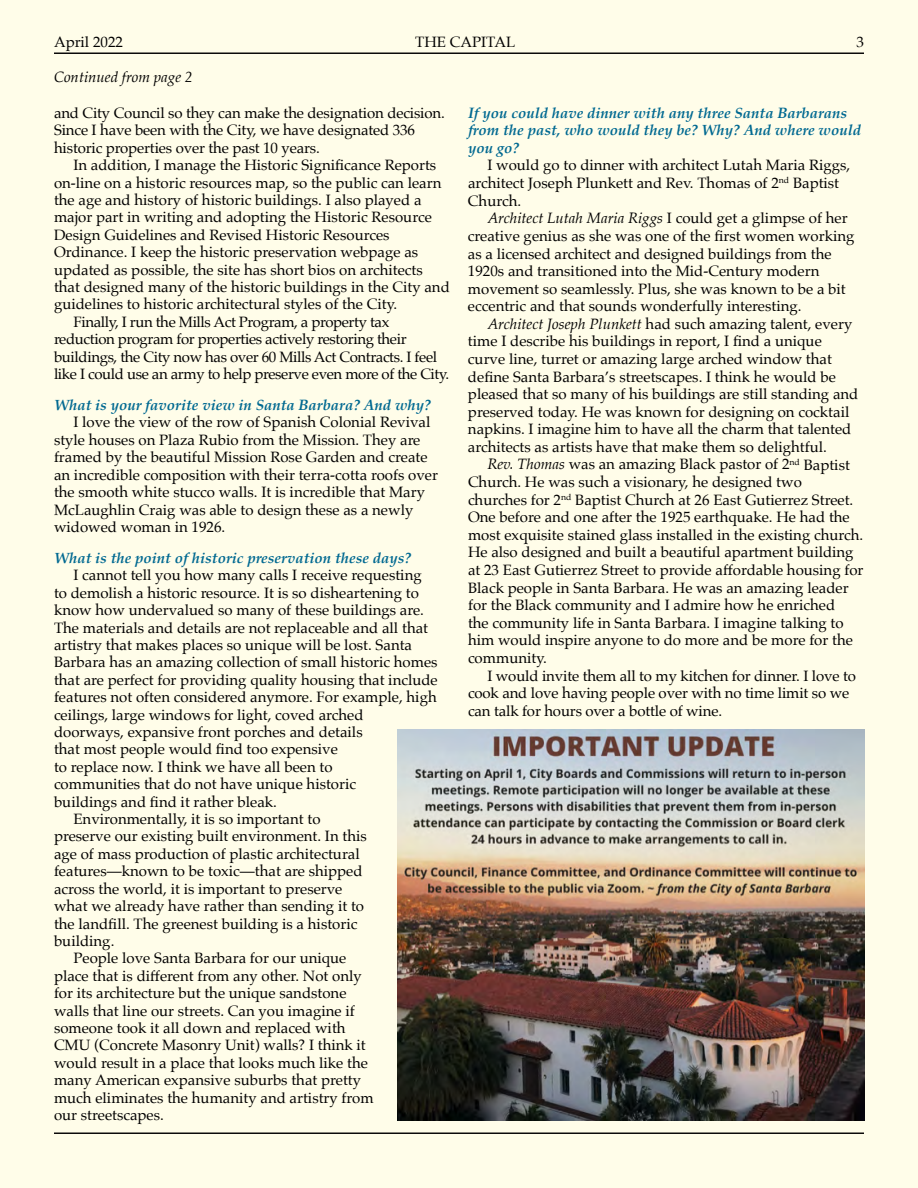
<style>
.page{position:relative;width:918px;height:1188px;background:#fffde9}
.page>*{position:absolute;margin:0;border:0;box-sizing:border-box;transform-origin:0 0}
.t1{font:15px/17.5px "Palatino";color:#000}
.t2{font:15px "Palatino";letter-spacing:-.025em;color:#000}
.t3{font:italic 700 15px/17.5px "Palatino";color:#006991}
.t4{font:italic 15px "Palatino";color:#000}
.s1{font-style:italic}
</style>
<div class="page">
<hr style="left:54px;top:1132px;width:810px;height:2px;background:#000">
<hr style="left:54px;top:52px;width:810px;height:2px;background:#000">
<img style="left:397px;top:729px;width:467px;height:392px">
<p class="t1" style="left:54px;top:33px;width:71px">April 2022</p>
<p class="t1" style="left:415px;top:33px;width:101px">THE CAPITAL</p>
<p class="t1" style="left:857px;top:33px;width:9px">3</p>
<p class="t4" style="left:54px;top:64px;width:140px">Continued from page 2</p>
<p class="t1" style="left:54px;top:104px;width:392px">and City Council so they can make the designation decision.<br>Since I have been with the City, we have designated 336 historic properties over the past 10 years.</p>
<p class="t1" style="left:73px;top:156px;width:364px">In addition, I manage the Historic Significance Reports</p>
<p class="t1" style="left:54px;top:174px;width:389px">on-line on a historic resources map, so the public can learn</p>
<p class="t1" style="left:54px;top:191px;width:369px">the age and history of historic buildings. I also played a</p>
<p class="t1" style="left:54px;top:208px;width:379px">major part in writing and adopting the Historic Resource</p>
<p class="t1" style="left:54px;top:226px;width:337px">Design Guidelines and Revised Historic Resources</p>
<p class="t1" style="left:54px;top:243px;width:366px">Ordinance. I keep the historic preservation webpage as</p>
<p class="t1" style="left:54px;top:261px;width:370px">updated as possible, the site has short bios on architects</p>
<p class="t1" style="left:54px;top:278px;width:397px">that designed many of the historic buildings in the City and</p>
<p class="t1" style="left:54px;top:295px;width:345px">guidelines to historic architectural styles of the City.</p>
<p class="t2" style="left:73px;top:309px;width:317px">Finally, I run the Mills Act Program, a property tax</p>
<p class="t2" style="left:54px;top:327px;width:354px">reduction program for properties actively restoring their</p>
<p class="t2" style="left:54px;top:344px;width:385px">buildings, the City now has over 60 Mills Act Contracts. I feel</p>
<p class="t2" style="left:54px;top:362px;width:397px">like I could use an army to help preserve even more of the City.</p>
<p class="t3" style="left:54px;top:396px;width:378px">What is your favorite view in Santa Barbara? And why?</p>
<p class="t1" style="left:54px;top:414px;width:385px;text-indent:19px">I love the view of the row of Spanish Colonial Revival style houses on Plaza Rubio from the Mission. They are framed by the beautiful Mission Rose Garden and create an incredible composition with their terra-cotta roofs over the smooth white stucco walls. It is incredible that Mary McLaughlin Craig was able to design these as a newly widowed woman in 1926.</p>
<p class="t3" style="left:54px;top:549px;width:359px">What is the point of historic preservation these days?</p>
<p class="t1" style="left:73px;top:566px;width:350px">I cannot tell you how many calls I receive requesting</p>
<p class="t1" style="left:54px;top:584px;width:366px">to demolish a historic resource. It is so disheartening to</p>
<p class="t1" style="left:54px;top:601px;width:372px">know how undervalued so many of these buildings are.</p>
<p class="t1" style="left:54px;top:619px;width:376px">The materials and details are not replaceable and all that</p>
<p class="t1" style="left:54px;top:636px;width:360px">artistry that makes places so unique will be lost. Santa</p>
<p class="t1" style="left:54px;top:653px;width:385px">Barbara has an amazing collection of small historic homes</p>
<p class="t1" style="left:54px;top:671px;width:385px">that are perfect for providing quality housing that include</p>
<p class="t1" style="left:54px;top:688px;width:384px">features not often considered anymore. For example, high</p>
<p class="t1" style="left:54px;top:706px;width:311px">ceilings, large windows for light, coved arched</p>
<p class="t1" style="left:54px;top:723px;width:310px">doorways, expansive front porches and details</p>
<p class="t1" style="left:54px;top:740px;width:285px">that most people would find too expensive</p>
<p class="t1" style="left:54px;top:758px;width:280px">to replace now. I think we have all been to</p>
<p class="t1" style="left:54px;top:775px;width:304px">communities that do not have unique historic</p>
<p class="t1" style="left:54px;top:793px;width:224px">buildings and find it rather bleak.</p>
<p class="t1" style="left:73px;top:810px;width:249px">Environmentally, it is so important to</p>
<p class="t1" style="left:54px;top:828px;width:314px">preserve our existing built environment. In this</p>
<p class="t1" style="left:54px;top:845px;width:307px">age of mass production of plastic architectural</p>
<p class="t1" style="left:54px;top:862px;width:310px">features—known to be toxic—that are shipped</p>
<p class="t1" style="left:54px;top:880px;width:290px">across the world, it is important to preserve</p>
<p class="t1" style="left:54px;top:897px;width:312px">what we already have rather than sending it to</p>
<p class="t1" style="left:54px;top:915px;width:305px">the landfill. The greenest building is a historic</p>
<p class="t1" style="left:54px;top:932px;width:62px">building.</p>
<p class="t1" style="left:73px;top:949px;width:275px">People love Santa Barbara for our unique</p>
<p class="t1" style="left:54px;top:967px;width:309px">place that is different from any other. Not only</p>
<p class="t1" style="left:54px;top:984px;width:294px">for its architecture but the unique sandstone</p>
<p class="t1" style="left:54px;top:1002px;width:302px">walls that line our streets. Can you imagine if</p>
<p class="t1" style="left:54px;top:1019px;width:293px">someone took it all down and replaced with</p>
<p class="t1" style="left:54px;top:1037px;width:313px">CMU (Concrete Masonry Unit) walls? I think it</p>
<p class="t1" style="left:54px;top:1054px;width:316px">would result in a place that looks much like the</p>
<p class="t1" style="left:54px;top:1071px;width:309px">many American expansive suburbs that pretty</p>
<p class="t1" style="left:54px;top:1089px;width:321px">much eliminates the humanity and artistry from</p>
<p class="t1" style="left:54px;top:1106px;width:111px">our streetscapes.</p>
<p class="t3" style="left:468px;top:104px;width:395px">If you could have dinner with any three Santa Barbarans from the past, who would they be? Why? And where would you go?</p>
<p class="t1" style="left:468px;top:156px;width:384px;text-indent:19px">I would go to dinner with architect Lutah Maria Riggs, architect Joseph Plunkett and Rev. Thomas of 2<sup>nd</sup> Baptist<br>Church.</p>
<p class="t1" style="left:468px;top:209px;width:388px;text-indent:19px"><span class="s1">Architect Lutah Maria Riggs</span> I could get a glimpse of her creative genius as she was one of the first women working as a licensed architect and designed buildings from the 1920s and transitioned into the Mid-Century modern movement so seamlessly. Plus, she was known to be a bit eccentric and that sounds wonderfully interesting.</p>
<p class="t1" style="left:468px;top:315px;width:392px;text-indent:19px"><span class="s1">Architect Joseph Plunkett</span> had such amazing talent, every time I describe his buildings in report, I find a unique curve line, turret or amazing large arched window that define Santa Barbara’s streetscapes. I think he would be pleased that so many of his buildings are still standing and preserved today. He was known for designing on cocktail napkins. I imagine him to have all the charm that talented architects as artists have that make them so delightful.</p>
<p class="t1" style="left:468px;top:456px;width:397px;text-indent:19px"><span class="s1">Rev. Thomas</span> was an amazing Black pastor of 2<sup>nd</sup> Baptist Church. He was such a visionary, he designed two churches for 2<sup>nd</sup> Baptist Church at 26 East Gutierrez Street.<br>One before and one after the 1925 earthquake. He had the most exquisite stained glass installed in the existing church.<br>He also designed and built a beautiful apartment building at 23 East Gutierrez Street to provide affordable housing for Black people in Santa Barbara. He was an amazing leader for the Black community and I admire how he enriched<br>the community life in Santa Barbara. I imagine talking to him would inspire anyone to do more and be more for the community.</p>
<p class="t1" style="left:468px;top:667px;width:390px;text-indent:19px">I would invite them all to my kitchen for dinner. I love to cook and love having people over with no time limit so we can talk for hours over a bottle of wine.</p>
</div>
